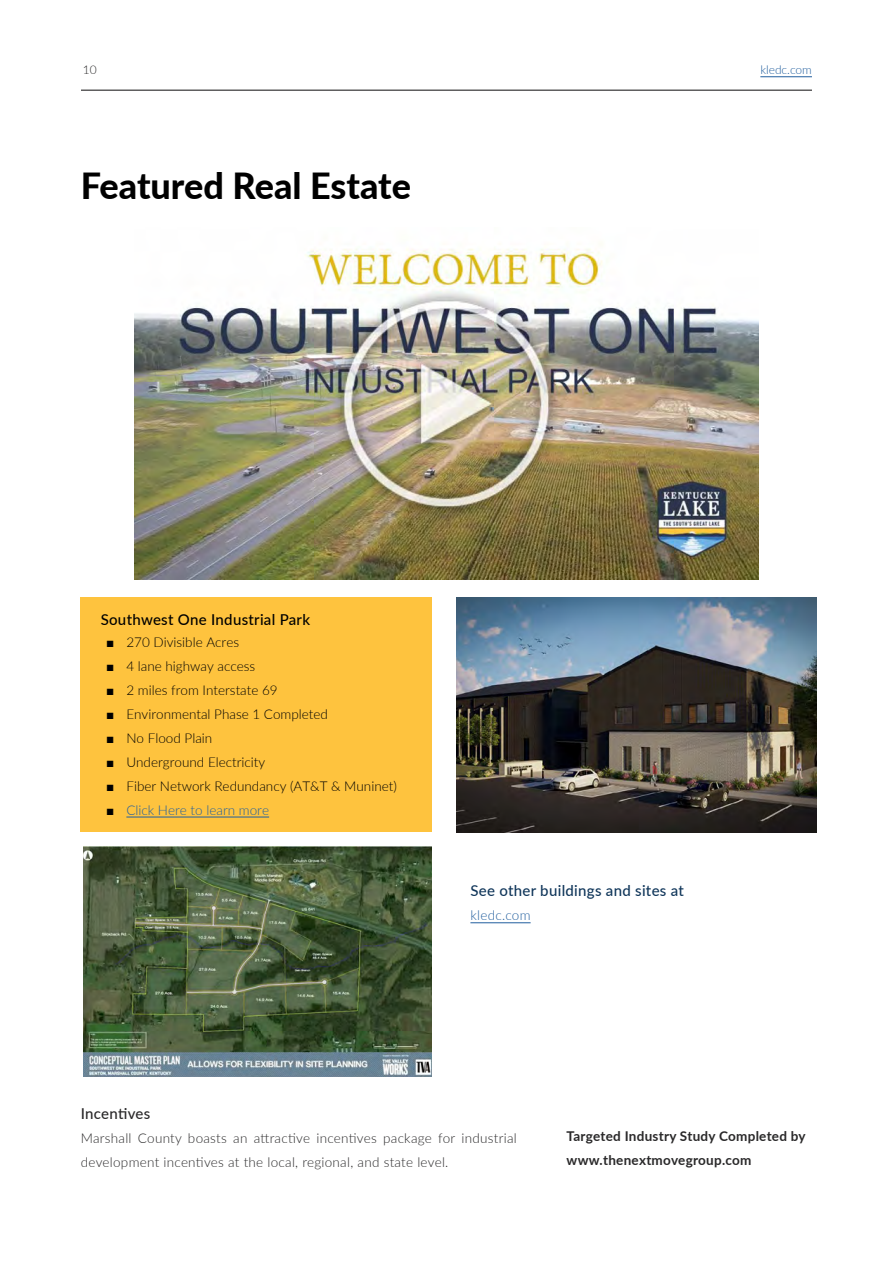
<style>
.page{position:relative;width:893px;height:1263px;background:#fff}
.page>*{position:absolute;margin:0;border:0;box-sizing:border-box;transform-origin:0 0}
.t1{font:800 36px "Lato";color:#000}
.t2{font:500 15px "Lato";letter-spacing:.02em;color:#10365a}
.t3{font:500 15px "Lato";letter-spacing:.02em;color:#000}
.t4{font:500 15px "Lato";letter-spacing:.015em;color:#292829}
.t5{font:300 13.5px "Lato";color:#000}
.t6{font:300 13.5px/24px "Lato";letter-spacing:.02em;color:#292829}
.t7{font:700 13.5px/24px "Lato";letter-spacing:.02em;color:#292829}
.t8{font:300 13.5px "Lato";color:#215e9e}
.t9{font:300 13.5px "Lato";letter-spacing:.02em;color:#215e9e}
.t10{font:300 12px "Lato";color:#215e9e}
.t11{font:300 12px "Lato";color:#292829}
.s1{font-family:"Arial";font-weight:400}
.s2{font-family:"Arial";font-weight:400;color:#000}
</style>
<div class="page">
<div style="left:80px;top:597px;width:352px;height:235px;background:#fec33e"></div>
<hr style="left:470px;top:922px;width:61px;height:1px;background:#215e9e">
<hr style="left:126px;top:817px;width:143px;height:1px;background:#215e9e">
<img style="left:456px;top:597px;width:360px;height:235px">
<img style="left:84px;top:847px;width:348px;height:229px">
<img style="left:134px;top:248px;width:624px;height:331px">
<hr style="left:760px;top:76px;width:52px;height:1px;background:#215e9e">
<hr style="left:81px;top:90px;width:731px;height:1px;background:#292829">
<p class="t11" style="left:83px;top:61px;width:15px">10</p>
<p class="t10" style="left:760px;top:61px;width:53px">kledc.com</p>
<h1 class="t1" style="left:81px;top:159px;width:332px">Featured Real Estate</h1>
<p class="t3" style="left:101px;top:609px;width:211px">Southwest One Industrial Park</p>
<p class="t5" style="left:106px;top:632px;width:135px"><span class="s1">■</span> 270 Divisible Acres</p>
<p class="t5" style="left:106px;top:656px;width:151px"><span class="s1">■</span> 4 lane highway access</p>
<p class="t5" style="left:106px;top:680px;width:173px"><span class="s1">■</span> 2 miles from Interstate 69</p>
<p class="t5" style="left:106px;top:704px;width:223px"><span class="s1">■</span> Environmental Phase 1 Completed</p>
<p class="t5" style="left:106px;top:729px;width:108px"><span class="s1">■</span> No Flood Plain</p>
<p class="t5" style="left:106px;top:753px;width:161px"><span class="s1">■</span> Underground Electricity</p>
<p class="t5" style="left:106px;top:777px;width:292px"><span class="s1">■</span> Fiber Network Redundancy (AT&amp;T &amp; Muninet)</p>
<p class="t8" style="left:106px;top:801px;width:164px"><span class="s2">■</span> Click Here to learn more</p>
<p class="t2" style="left:470px;top:879px;width:215px">See other buildings and sites at</p>
<p class="t9" style="left:470px;top:905px;width:62px">kledc.com</p>
<p class="t4" style="left:81px;top:1103px;width:71px">Incentives</p>
<p class="t6" style="left:81px;top:1126px;width:437px">Marshall County boasts an attractive incentives package for industrial development incentives at the local, regional, and state level.</p>
<p class="t7" style="left:567px;top:1123px;width:241px">Targeted Industry Study Completed by www.thenextmovegroup.com</p>
</div>
